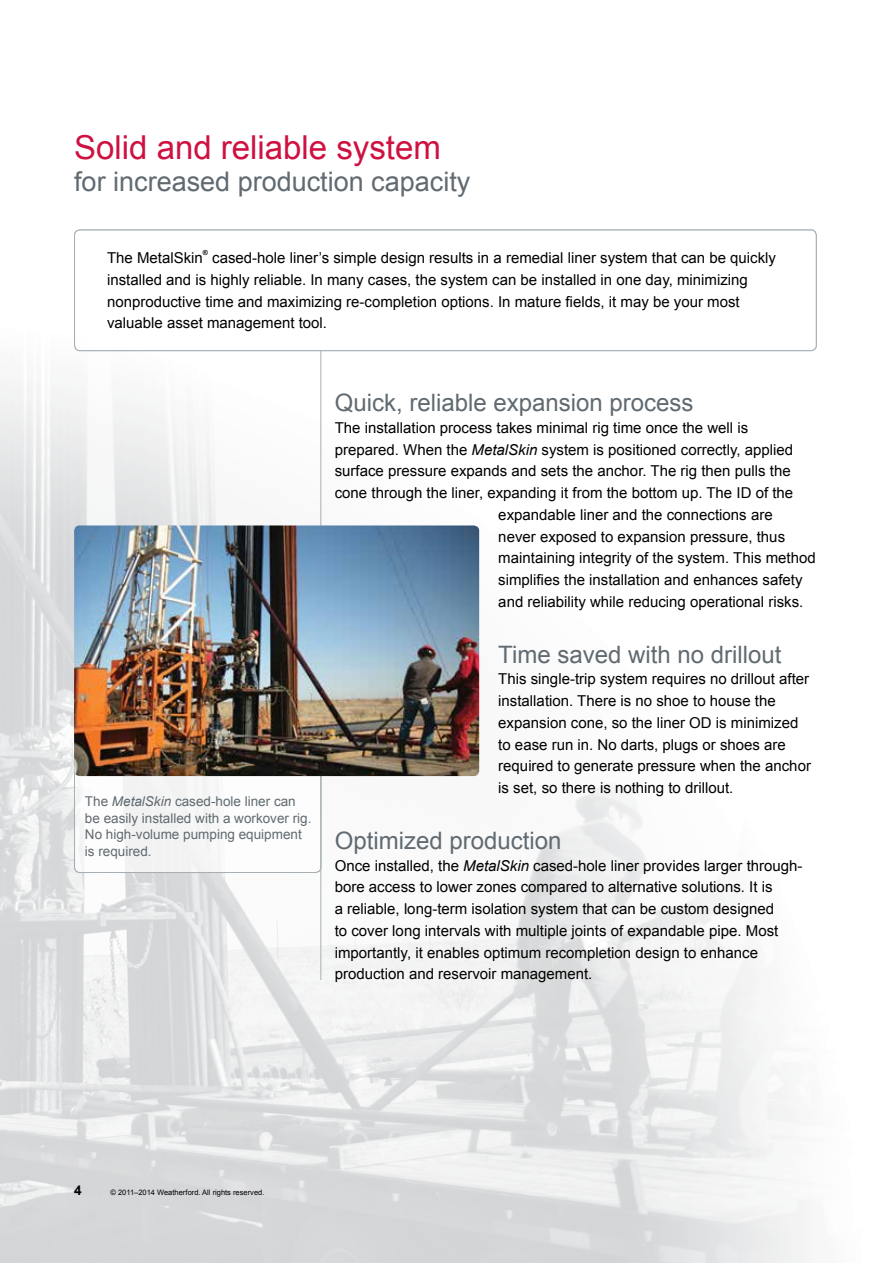
<style>
.page{position:relative;width:893px;height:1263px;background:#fff}
.page>*{position:absolute;margin:0;border:0;box-sizing:border-box;transform-origin:0 0}
.t1{font:33px "Arial";color:#ce1141}
.t2{font:27px "Arial";color:#606a70}
.t3{font:24px "Arial";color:#606a70}
.t4{font:15px/21.8px "Arial";color:#000}
.t5{font:13.5px/16.5px "Arial";color:#606a70}
.t6{font:700 13.5px "Arial";color:#000}
.t7{font:7.5px "Arial";color:#000}
.t8{font:700 7.05px "Arial";color:#000}
.s1{font-style:italic}
</style>
<div class="page">
<img style="left:0;top:348px;width:817px;height:915px">
<div style="left:75px;top:230px;width:741px;height:121px;background:#fff;border-radius:5px"></div>
<div style="left:74px;top:230px;width:743px;height:121px;border:1px solid #a7afb5;border-radius:5px"></div>
<hr style="left:320px;top:351px;width:1px;height:629px;background:#a7afb5">
<div style="left:75px;top:678px;width:246px;height:194px;background:#fff;border-radius:5px"></div>
<img style="left:74px;top:525px;width:405px;height:251px">
<h1 class="t1" style="left:74px;top:126px;width:368px">Solid and reliable system</h1>
<h2 class="t2" style="left:74px;top:164px;width:398px">for increased production capacity</h2>
<p class="t8" style="left:203px;top:247px;width:7px">®</p>
<p class="t4" style="left:107px;top:247px;width:671px;text-indent:105px">cased-hole liner’s simple design results in a remedial liner system that can be quickly installed and is highly reliable. In many cases, the system can be installed in one day, minimizing nonproductive time and maximizing re-completion options. In mature fields, it may be your most valuable asset management tool.</p>
<p class="t4" style="left:107px;top:247px;width:97px">The MetalSkin</p>
<p class="t5" style="left:85px;top:793px;width:228px">The <span class="s1">MetalSkin</span> cased-hole liner can be easily installed with a workover rig.<br>No high-volume pumping equipment is required.</p>
<h3 class="t3" style="left:335px;top:387px;width:360px">Quick, reliable expansion process</h3>
<p class="t4" style="left:335px;top:417px;width:415px">The installation process takes minimal rig time once the well is</p>
<p class="t4" style="left:335px;top:438px;width:460px">prepared. When the <span class="s1">MetalSkin</span> system is positioned correctly, applied</p>
<p class="t4" style="left:335px;top:460px;width:457px">surface pressure expands and sets the anchor. The rig then pulls the</p>
<p class="t4" style="left:335px;top:482px;width:460px">cone through the liner, expanding it from the bottom up. The ID of the</p>
<p class="t4" style="left:498px;top:504px;width:276px">expandable liner and the connections are</p>
<p class="t4" style="left:498px;top:525px;width:288px">never exposed to expansion pressure, thus</p>
<p class="t4" style="left:498px;top:547px;width:319px">maintaining integrity of the system. This method</p>
<p class="t4" style="left:498px;top:569px;width:306px">simplifies the installation and enhances safety</p>
<p class="t4" style="left:498px;top:591px;width:307px">and reliability while reducing operational risks.</p>
<h3 class="t3" style="left:498px;top:638px;width:285px">Time saved with no drillout</h3>
<p class="t4" style="left:498px;top:668px;width:314px">This single-trip system requires no drillout after installation. There is no shoe to house the expansion cone, so the liner OD is minimized to ease run in. No darts, plugs or shoes are required to generate pressure when the anchor is set, so there is nothing to drillout.</p>
<h3 class="t3" style="left:335px;top:825px;width:228px">Optimized production</h3>
<p class="t4" style="left:335px;top:855px;width:469px">Once installed, the <span class="s1">MetalSkin</span> cased-hole liner provides larger through&shy;bore access to lower zones compared to alternative solutions. It is<br>a reliable, long-term isolation system that can be custom designed<br>to cover long intervals with multiple joints of expandable pipe. Most importantly, it enables optimum recompletion design to enhance production and reservoir management.</p>
<p class="t6" style="left:74px;top:1181px;width:9px">4</p>
<p class="t7" style="left:111px;top:1188px;width:155px">© 2011–2014 Weatherford. All rights reserved.</p>
</div>
